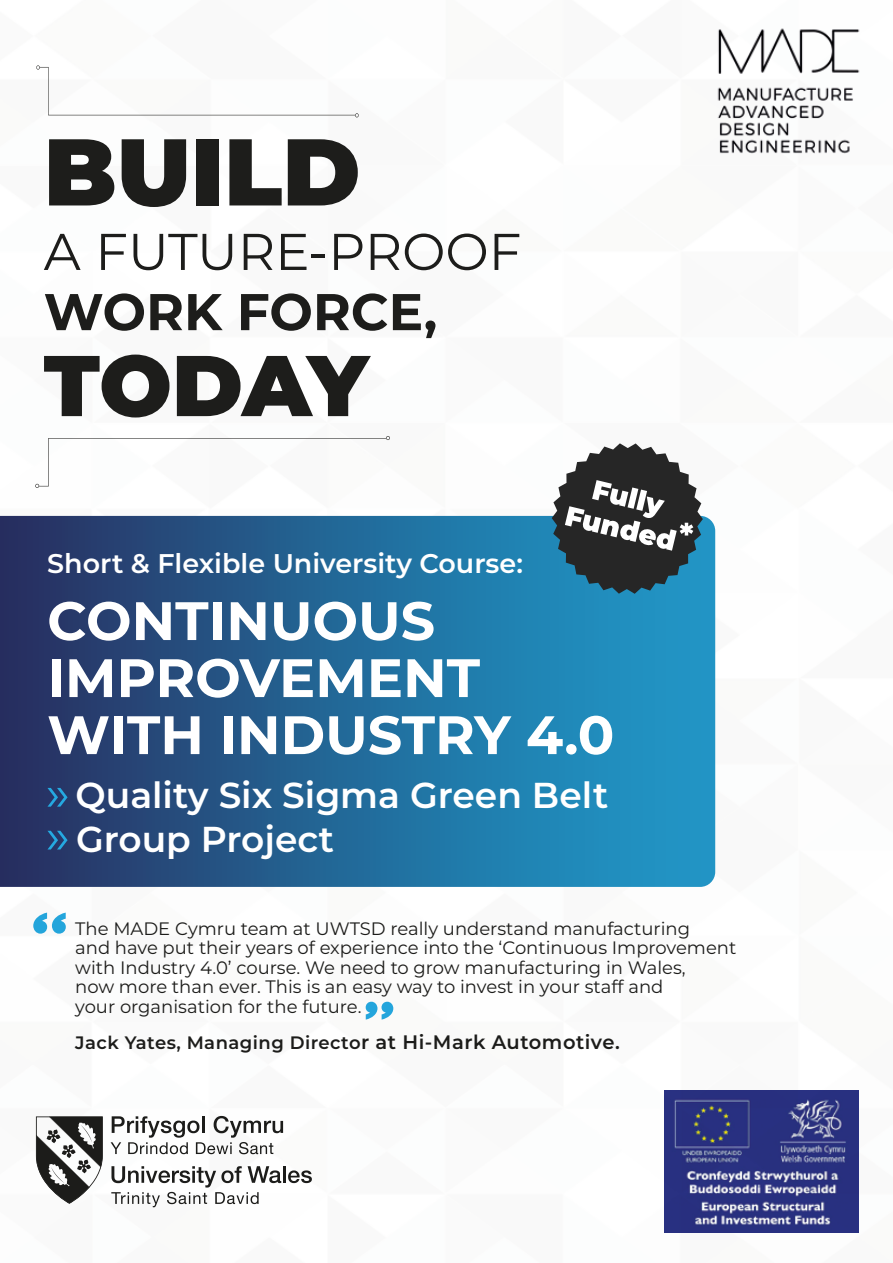
<style>
.page{position:relative;width:893px;height:1263px;background:#fff}
.page>*{position:absolute;margin:0;border:0;box-sizing:border-box;transform-origin:0 0}
.t1{font:900 94.5px "Montserrat";color:#1d1d1b}
.t2{font:900 85.95px "Montserrat";letter-spacing:-.01em;color:#1d1d1b}
.t3{font:700 54px/57px "Montserrat";color:#fff}
.t4{font:51.6px "Montserrat";color:#1d1d1b}
.t5{font:700 51.6px "Montserrat";color:#1d1d1b}
.t6{font:600 36px/43.5px "Montserrat";color:#fff}
.t7{font:600 27px "Montserrat";color:#fff}
.t8{font:18px/19.5px "Montserrat";color:#1d1d1b}
.t9{font:600 18px "Montserrat";letter-spacing:.025em;color:#1d1d1b}
.s1{font-size:19.5px}
</style>
<div class="page">
<img style="left:0;top:28px;width:860px;height:1205px">
<svg style="left:0;top:516px;width:715px;height:371px;background:#236696"></svg>
<svg style="left:47px;top:788px;width:21px;height:19px"></svg>
<svg style="left:47px;top:831px;width:21px;height:18px"></svg>
<svg style="left:552px;top:443px;width:151px;height:151px"></svg>
<h1 class="t1" style="left:44px;top:101px;width:318px">BUILD</h1>
<h3 class="t4" style="left:44px;top:216px;width:479px">A FUTURE-PROOF</h3>
<h3 class="t5" style="left:44px;top:275px;width:395px">WORK FORCE,</h3>
<h2 class="t2" style="left:44px;top:321px;width:326px">TODAY</h2>
<h3 class="t7" style="left:47px;top:544px;width:477px">Short &amp; Flexible University Course:</h3>
<h3 class="t3" style="left:47px;top:590px;width:569px">CONTINUOUS<br>IMPROVEMENT<br>WITH INDUSTRY 4.0</h3>
<h3 class="t6" style="left:76px;top:772px;width:534px">Quality Six Sigma Green Belt<br>Group Project</h3>
<p class="t8" style="left:75px;top:918px;width:663px">The MADE Cymru team at UWTSD really understand manufacturing<br>and have put their years of experience into the ‘Continuous Improvement with Industry 4.0’ course. We need to grow manufacturing in Wales,<br>now more than ever. This is an easy way to invest in your staff and<br>your organisation for the future.</p>
<p class="t9" style="left:75px;top:1030px;width:546px">Jack Yates, Managing Directo<span class="s1">r at Hi-Mark Automotive.</span></p>
</div>
